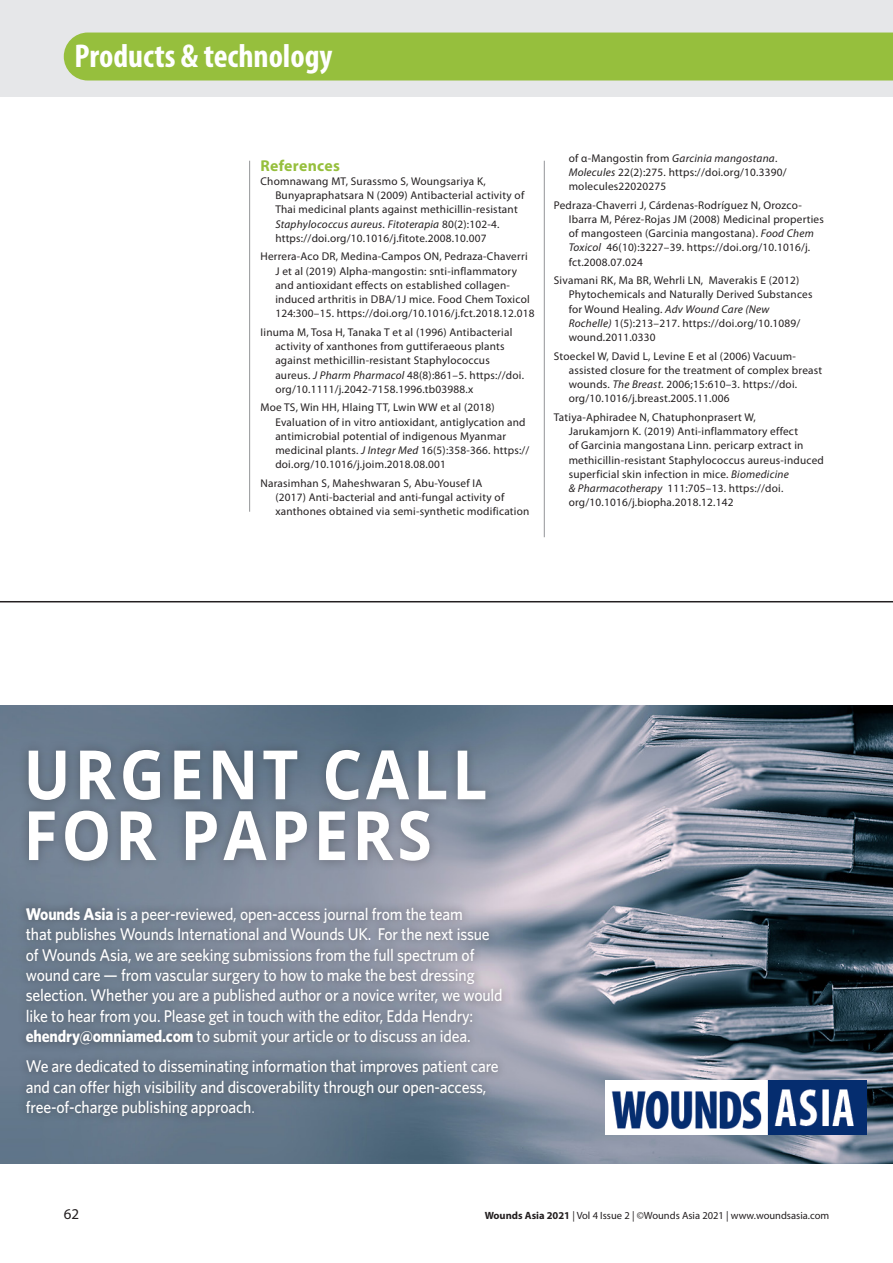
<style>
.page{position:relative;width:893px;height:1263px;background:#fff}
.page>*{position:absolute;margin:0;border:0;box-sizing:border-box;transform-origin:0 0}
.t1{font:700 68.1px/60.8px "Open Sans";letter-spacing:.06em;color:#fff;scale:.92 1}
.t2{font:700 condensed 33.15px "Myriad Pro";color:#fff}
.t3{font:500 17.1px/20.4px "Whitney";letter-spacing:-.01em;color:#fff;scale:.92 1}
.BODY_INDENT{font:700 15.75px "Myriad Pro";letter-spacing:.02em;color:#96bf3d}
.t4{font:15px "Myriad Pro";color:#231f20}
.REFERENCES{font:11.25px/14.2px "Myriad Pro";letter-spacing:.02em;color:#231f20}
.t5{font:10.5px "Myriad Pro";color:#231f20}
.s1{font-style:italic}
.s2{font-weight:700}
.s3{font-weight:400}
</style>
<div class="page">
<hr style="left:249px;top:161px;width:1px;height:351px;background:#939598">
<div style="left:0;top:0;width:893px;height:97px;background:#e6e7e9"></div>
<div style="left:64px;top:33px;width:829px;height:48px;background:#96bf3d"></div>
<hr style="left:544px;top:161px;width:1px;height:376px;background:#939598">
<img style="left:0;top:706px;width:893px;height:458px">
<div style="left:18px;top:739px;width:478px;height:132px;background:#231f20;opacity:.35"></div>
<div style="left:18px;top:899px;width:493px;height:226px;background:#231f20;opacity:.5"></div>
<img style="left:605px;top:1080px;width:261px;height:54px">
<hr style="left:0;top:601px;width:893px;height:1px;background:#231f20">
<p class="t2" style="left:74px;top:35px;width:260px">Products &amp; technology</p>
<p class="BODY_INDENT" style="left:260px;top:155px;width:81px">References</p>
<p class="REFERENCES" style="left:275px;top:174px;width:250px;text-indent:-15px">Chomnawang MT, Surassmo S, Woungsariya K, Bunyapraphatsara N (2009) Antibacterial activity of Thai medicinal plants against methicillin-resistant <span class="s1">Staphylococcus aureus</span>. <span class="s1">Fitoterapia</span> 80(2):102-4. https://doi.org/10.1016/j.fitote.2008.10.007</p>
<p class="REFERENCES" style="left:275px;top:249px;width:261px;text-indent:-15px">Herrera-Aco DR, Medina-Campos ON, Pedraza-Chaverri J et al (2019) Alpha-mangostin: snti-inflammatory and antioxidant effects on established collagen&shy;induced arthritis in DBA/1J mice. Food Chem Toxicol 124:300–15. https://doi.org/10.1016/j.fct.2018.12.018</p>
<p class="REFERENCES" style="left:275px;top:325px;width:250px;text-indent:-15px">Iinuma M, Tosa H, Tanaka T et al (1996) Antibacterial activity of xanthones from guttiferaeous plants against methicillin-resistant Staphylococcus aureus. <span class="s1">J Pharm Pharmacol</span> 48(8):861–5. https://doi. org/10.1111/j.2042-7158.1996.tb03988.x</p>
<p class="REFERENCES" style="left:275px;top:400px;width:256px;text-indent:-15px">Moe TS, Win HH, Hlaing TT, Lwin WW et al (2018)<br>Evaluation of in vitro antioxidant, antiglycation and antimicrobial potential of indigenous Myanmar medicinal plants. <span class="s1">J Integr Med</span> 16(5):358-366. https:// doi.org/10.1016/j.joim.2018.08.001</p>
<p class="REFERENCES" style="left:275px;top:476px;width:256px;text-indent:-15px">Narasimhan S, Maheshwaran S, Abu-Yousef IA<br>(2017) Anti-bacterial and anti-fungal activity of xanthones obtained via semi-synthetic modification</p>
<p class="REFERENCES" style="left:569px;top:150px;width:219px">of α-Mangostin from <span class="s1">Garcinia mangostana</span>.<br><span class="s1">Molecules</span> 22(2):275. https://doi.org/10.3390/ molecules22020275</p>
<p class="REFERENCES" style="left:569px;top:197px;width:257px;text-indent:-15px">Pedraza-Chaverri J, Cárdenas-Rodríguez N, Orozco-Ibarra M, Pérez-Rojas JM (2008) Medicinal properties of mangosteen (Garcinia mangostana). <span class="s1">Food Chem Toxicol</span> 46(10):3227–39. https://doi.org/10.1016/j. fct.2008.07.024</p>
<p class="REFERENCES" style="left:569px;top:273px;width:245px;text-indent:-15px">Sivamani RK, Ma BR, Wehrli LN, Maverakis E (2012)<br>Phytochemicals and Naturally Derived Substances for Wound Healing. <span class="s1">Adv Wound Care (New Rochelle)</span> 1(5):213–217. https://doi.org/10.1089/ wound.2011.0330</p>
<p class="REFERENCES" style="left:569px;top:348px;width:255px;text-indent:-15px">Stoeckel W, David L, Levine E et al (2006) Vacuum&shy;assisted closure for the treatment of complex breast wounds. <span class="s1">The Breast.</span> 2006;15:610–3. https://doi. org/10.1016/j.breast.2005.11.006</p>
<p class="REFERENCES" style="left:569px;top:410px;width:257px;text-indent:-15px">Tatiya-Aphiradee N, Chatuphonprasert W,<br>Jarukamjorn K. (2019) Anti-inflammatory effect<br>of Garcinia mangostana Linn. pericarp extract in methicillin-resistant Staphylococcus aureus-induced superficial skin infection in mice. <span class="s1">Biomedicine<br>&amp; Pharmacotherapy</span> 111:705–13. https://doi. org/10.1016/j.biopha.2018.12.142</p>
<p class="t1" style="left:23px;top:742px;width:506px">URGENT CALL<br>FOR PAPERS</p>
<p class="t3" style="left:26px;top:903px;width:520px"><span class="s2">Wounds Asia</span> is a peer-reviewed, open-access journal from the team<br>that publishes Wounds International and Wounds UK. For the next issue of Wounds Asia, we are seeking submissions from the full spectrum of wound care — from vascular surgery to how to make the best dressing selection. Whether you are a published author or a novice writer, we would like to hear from you. Please get in touch with the editor, Edda Hendry: <span class="s2">ehendry@omniamed.com</span> to submit your article or to discuss an idea.</p>
<p class="t3" style="left:26px;top:1056px;width:516px">We are dedicated to disseminating information that improves patient care and can offer high visibility and discoverability through our open-access, free-of-charge publishing approach<span class="s3">.</span></p>
<h3 class="t4" style="left:64px;top:1204px;width:17px">62</h3>
<p class="t5" style="left:485px;top:1208px;width:346px"><span class="s2">Wounds Asia 2021</span> | Vol 4 Issue 2 | ©Wounds Asia 2021 | www.woundsasia.com</p>
</div>
